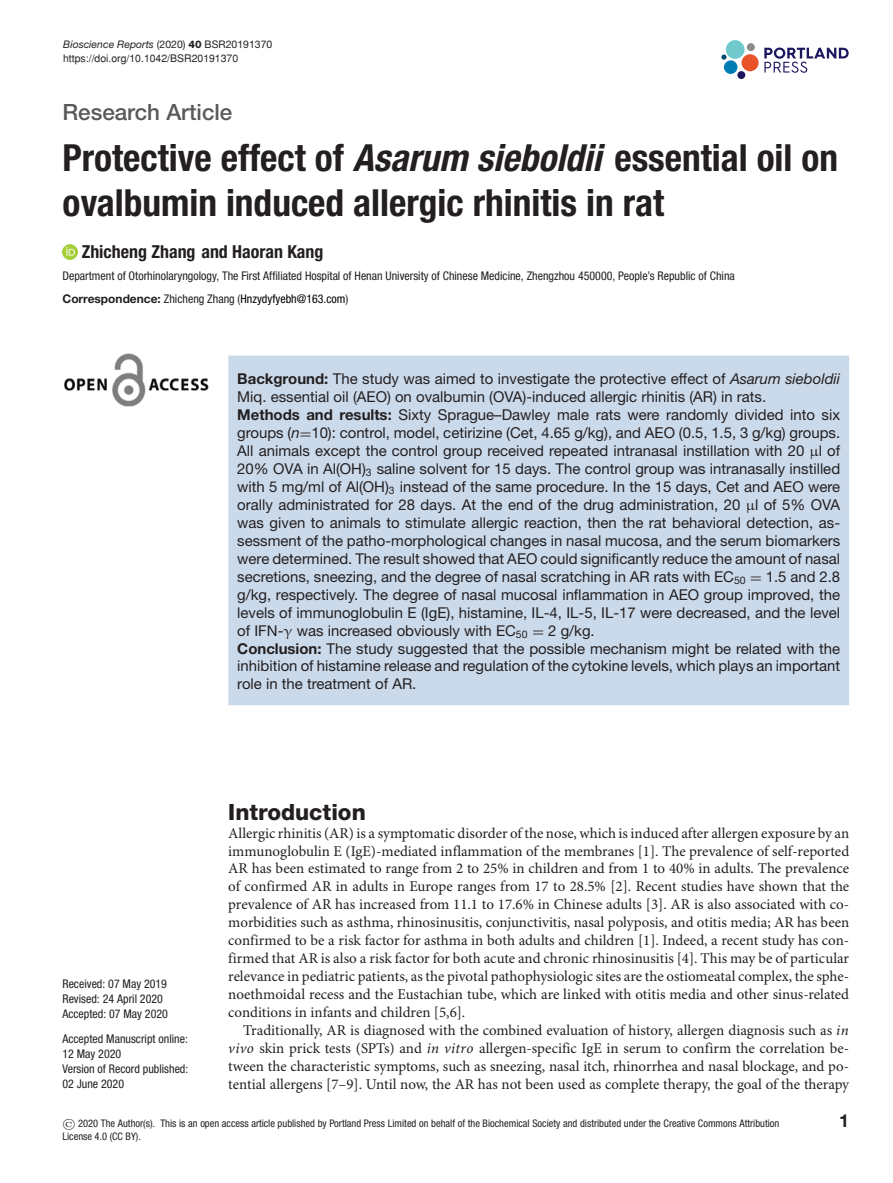
<style>
.page{position:relative;width:893px;height:1183px;background:#fff}
.page>*{position:absolute;margin:0;border:0;box-sizing:border-box;transform-origin:0 0}
.t1{font:700 condensed 37.35px/44.8px "Helvetica Neue LT Std";color:#231f20}
.t2{font:500 22.35px "Helvetica Neue LT Std";color:#58595b}
.t3{font:800 22.35px "Helvetica Neue LT Std";color:#231f20}
.t4{font:700 condensed 18px "Helvetica Neue LT Std";color:#231f20}
.t5{font:700 18px "Helvetica Neue LT Std";color:#231f20}
.t6{font:15px/18px "Helvetica Neue LT Std";color:#231f20}
.t7{font:15px/18px "Minion Pro";color:#231f20;text-align:justify}
.t8{font:condensed 12px/15px "Helvetica Neue LT Std";color:#231f20}
.t9{font:condensed 10.5px/13.5px "Helvetica Neue LT Std";color:#231f20}
.t10{font:italic 10.5px "Helvetica Neue LT Std";color:#231f20}
.t11{font:10.5px "Helvetica";color:#231f20}
.s1{font-style:normal}
.s2{font-weight:800;font-style:normal}
.s3{font-style:italic}
.s4{font-weight:700;font-stretch:normal}
.s5{color:#000}
.s6{font-weight:700}
.s7{font-family:"MTSY"}
.s8{font-family:"EURM10"}
.s9{font-family:"SFRM0700";font-stretch:normal}
</style>
<div class="page">
<svg style="left:764px;top:48px;width:85px;height:25px"></svg>
<div style="left:726px;top:40px;width:18px;height:19px;background:#70cacb;border-radius:50%"></div>
<div style="left:741px;top:54px;width:18px;height:17px;background:#ea5329;border-radius:50%"></div>
<div style="left:724px;top:60px;width:13px;height:14px;background:#007db5;border-radius:50%"></div>
<div style="left:737px;top:71px;width:8px;height:8px;background:#1d1760;border-radius:50%"></div>
<div style="left:747px;top:43px;width:8px;height:8px;background:#888c85;border-radius:50%"></div>
<svg style="left:721px;top:54px;width:5px;height:6px"></svg>
<img style="left:62px;top:244px;width:16px;height:15px">
<img style="left:64px;top:354px;width:145px;height:53px">
<div style="left:228px;top:355px;width:621px;height:350px;background:#cbdaeb"></div>
<p class="t10" style="left:63px;top:40px;width:211px">Bioscience Reports <span class="s1">(2020)</span> <span class="s2">40</span> <span class="s1">BSR20191370</span></p>
<p class="t11" style="left:63px;top:54px;width:177px">https://doi.org/10.1042/BSR20191370</p>
<h2 class="t2" style="left:62px;top:104px;width:171px">Research Article</h2>
<h1 class="t1" style="left:62px;top:138px;width:777px">Protective effect of <span class="s3">Asarum sieboldii</span> essential oil on ovalbumin induced allergic rhinitis in rat</h1>
<p class="t4" style="left:82px;top:245px;width:243px">Zhicheng Zhang and Haoran Kang</p>
<p class="t8" style="left:62px;top:266px;width:674px;line-height:22.4px">Department of Otorhinolaryngology, The First Affiliated Hospital of Henan University of Chinese Medicine, Zhengzhou 450000, People’s Republic of China<br><span class="s4">Correspondence:</span> Zhicheng Zhang (<span class="s5">Hnzydyfyebh@163.com</span>)</p>
<p class="t6" style="left:237px;top:371px;width:604px"><span class="s6">Background:</span> The study was aimed to investigate the protective effect of <span class="s3">Asarum sieboldii </span>Miq. essential oil (AEO) on ovalbumin (OVA)-induced allergic rhinitis (AR) in rats.<br><span class="s6">Methods and results:</span> Sixty Sprague–Dawley male rats were randomly divided into six groups (<span class="s3">n</span><span class="s7">=</span>10): control, model, cetirizine (Cet, 4.65 g/kg), and AEO (0.5, 1.5, 3 g/kg) groups.<br>All animals except the control group received repeated intranasal instillation with 20 <span class="s8">μ</span>l of 20% OVA in Al(OH)<sub>3</sub> saline solvent for 15 days. The control group was intranasally instilled with 5 mg/ml of Al(OH)<sub>3</sub> instead of the same procedure. In the 15 days, Cet and AEO were orally administrated for 28 days. At the end of the drug administration, 20 <span class="s8">μ</span>l of 5% OVA was given to animals to stimulate allergic reaction, then the rat behavioral detection, as&shy;sessment of the patho-morphological changes in nasal mucosa, and the serum biomarkers were determined. The result showed that AEO could significantly reduce the amount of nasal secretions, sneezing, and the degree of nasal scratching in AR rats with EC<sub>50</sub> <span class="s7">=</span> 1.5 and 2.8 g/kg, respectively. The degree of nasal mucosal inflammation in AEO group improved, the levels of immunoglobulin E (IgE), histamine, IL-4, IL-5, IL-17 were decreased, and the level of IFN-<span class="s8">γ</span> was increased obviously with EC<sub>50</sub> <span class="s7">=</span> 2 g/kg.<br><span class="s6">Conclusion:</span> The study suggested that the possible mechanism might be related with the inhibition of histamine release and regulation of the cytokine levels, which plays an important role in the treatment of AR.</p>
<h2 class="t3" style="left:228px;top:803px;width:139px">Introduction</h2>
<p class="t7" style="left:228px;top:824px;width:622px">Allergic rhinitis (AR) is a symptomatic disorder of the nose, which is induced after allergen exposure by an immunoglobulin E (IgE)-mediated inflammation of the membranes [1]. The prevalence of self-reported AR has been estimated to range from 2 to 25% in children and from 1 to 40% in adults. The prevalence of confirmed AR in adults in Europe ranges from 17 to 28.5% [2]. Recent studies have shown that the prevalence of AR has increased from 11.1 to 17.6% in Chinese adults [3]. AR is also associated with co&shy;morbidities such as asthma, rhinosinusitis, conjunctivitis, nasal polyposis, and otitis media; AR has been confirmed to be a risk factor for asthma in both adults and children [1]. Indeed, a recent study has con&shy;firmed that AR is also a risk factor for both acute and chronic rhinosinusitis [4]. This may be of particular relevance in pediatric patients, as the pivotal pathophysiologic sites are the ostiomeatal complex, the sphe&shy;noethmoidal recess and the Eustachian tube, which are linked with otitis media and other sinus-related conditions in infants and children [5,6].</p>
<p class="t7" style="left:228px;top:1022px;width:622px;text-indent:15px">Traditionally, AR is diagnosed with the combined evaluation of history, allergen diagnosis such as <span class="s3">in vivo</span> skin prick tests (SPTs) and <span class="s3">in vitro</span> allergen-specific IgE in serum to confirm the correlation be&shy;tween the characteristic symptoms, such as sneezing, nasal itch, rhinorrhea and nasal blockage, and po&shy;tential allergens [7–9]. Until now, the AR has not been used as complete therapy, the goal of the therapy</p>
<p class="t9" style="left:62px;top:1117px;width:718px"><span class="s9">©</span> 2020 The Author(s). This is an open access article published by Portland Press Limited on behalf of the Biochemical Society and distributed under the Creative Commons Attribution<br>License 4.0 (CC BY).</p>
<p class="t5" style="left:839px;top:1113px;width:11px">1</p>
<p class="t8" style="left:62px;top:976px;width:107px">Received: 07 May 2019<br>Revised: 24 April 2020<br>Accepted: 07 May 2020</p>
<p class="t8" style="left:62px;top:1032px;width:127px">Accepted Manuscript online:<br>12 May 2020<br>Version of Record published:<br>02 June 2020</p>
</div>
